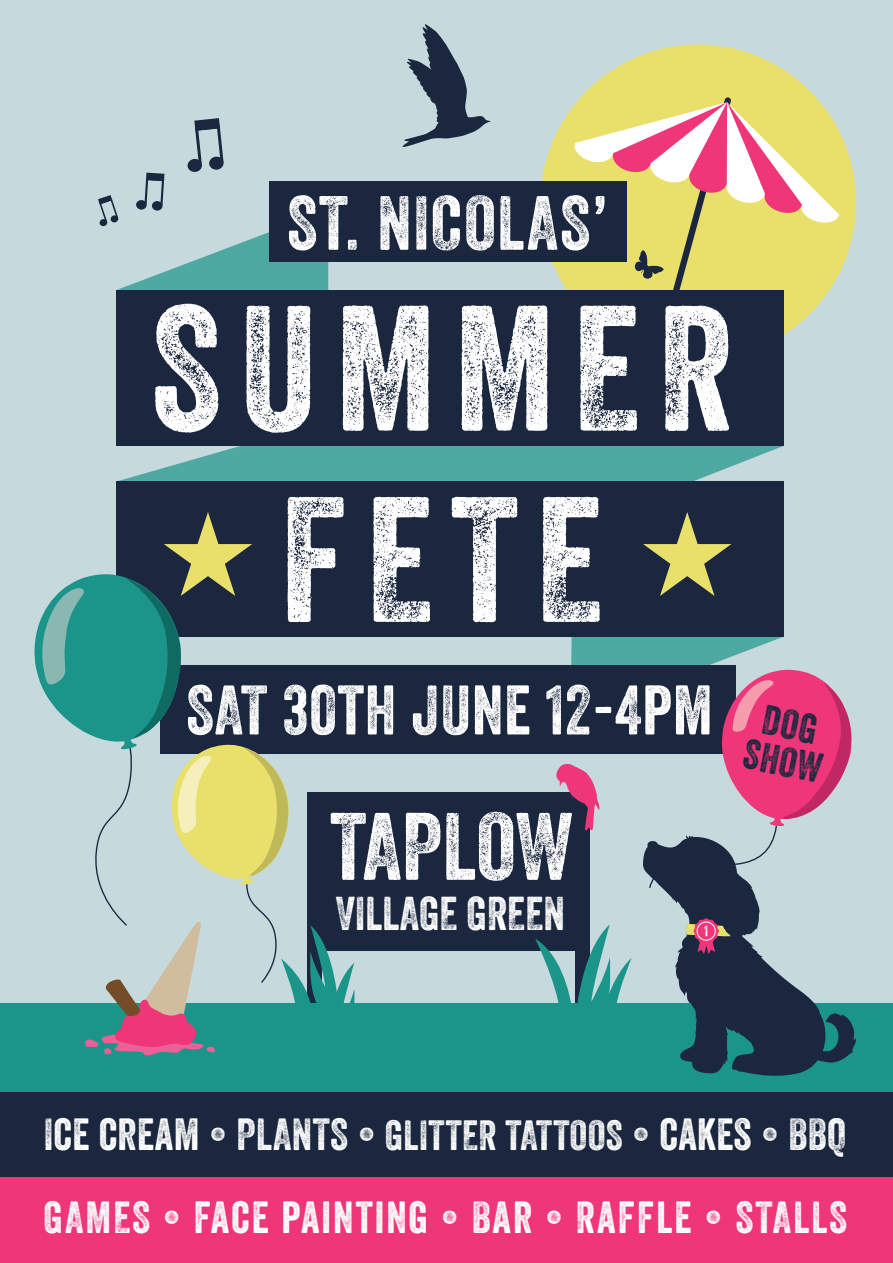
<style>
.page{position:relative;width:893px;height:1263px;background:#c6dade}
.page>*{position:absolute;margin:0;border:0;box-sizing:border-box;transform-origin:0 0}
.t1{font:172.5px "Veneer Two";letter-spacing:.1em;color:#fff}
.t2{font:92.55px "Veneer Two";color:#fff}
.t3{font:74.25px "Veneer Two";letter-spacing:.02em;color:#fff}
.t4{font:67.65px "Veneer Two";letter-spacing:.01em;color:#fff}
.t5{font:46.05px "Veneer Two";color:#fff}
.t6{font:43.65px/83.6px "Veneer Two";letter-spacing:.035em;color:#fff}
.t7{font:40.5px/37px "Veneer Two";color:#1b273e;text-align:center}
.s1{font-size:41.1px}
</style>
<div class="page">
<div style="left:307px;top:792px;width:283px;height:159px;background:#1b273e"></div>
<div style="left:540px;top:45px;width:316px;height:315px;background:#e9e06b;border-radius:50%"></div>
<svg style="left:118px;top:446px;width:665px;height:35px;fill:#4ea9a2"></svg>
<div style="left:187px;top:159px;width:15px;height:13px;background:#1b273e;border-radius:7px"></div>
<div style="left:209px;top:156px;width:15px;height:14px;background:#1b273e;border-radius:7px"></div>
<svg style="left:194px;top:118px;width:29px;height:45px"></svg>
<svg style="left:98px;top:173px;width:230px;height:117px"></svg>
<div style="left:116px;top:481px;width:667px;height:156px;background:#1b273e"></div>
<svg style="left:643px;top:512px;width:88px;height:84px"></svg>
<div style="left:269px;top:181px;width:357px;height:80px;background:#1b273e"></div>
<div style="left:116px;top:290px;width:667px;height:156px;background:#1b273e"></div>
<div style="left:161px;top:665px;width:575px;height:89px;background:#1b273e"></div>
<svg style="left:535px;top:924px;width:97px;height:79px"></svg>
<svg style="left:402px;top:24px;width:88px;height:123px"></svg>
<svg style="left:575px;top:97px;width:264px;height:306px"></svg>
<div style="left:0;top:1003px;width:893px;height:260px;background:#1b9489"></div>
<div style="left:0;top:1092px;width:893px;height:86px;background:#1b273e"></div>
<div style="left:0;top:1178px;width:893px;height:85px;background:#ef3679"></div>
<svg style="left:34px;top:512px;width:321px;height:544px"></svg>
<svg style="left:663px;top:889px;width:193px;height:187px"></svg>
<svg style="left:556px;top:636px;width:296px;height:253px"></svg>
<svg style="left:685px;top:918px;width:46px;height:36px;background:#814d62"></svg>
<h3 class="t3" style="left:287px;top:178px;width:323px">ST. NICOLAS’</h3>
<h1 class="t1" style="left:150px;top:263px;width:585px">SUMMER</h1>
<h1 class="t1" style="left:280px;top:455px;width:324px">FETE</h1>
<h3 class="t4" style="left:186px;top:669px;width:528px">SAT 30TH JUNE 12-4PM</h3>
<h2 class="t2" style="left:330px;top:790px;width:244px">TAPLOW</h2>
<p class="t5" style="left:336px;top:886px;width:230px">VILLAGE GREEN</p>
<p class="t7" style="left:754px;top:698px;width:81px;rotate:11deg">DOG<br>SHOW</p>
<p class="t6" style="left:44px;top:1092px;width:805px">ICE CREAM • PLANTS • <span class="s1">GLITTER TATTOOS</span> • CAKES • BBQ<br>GAMES • FACE PAINTING • BAR • RAFFLE • STALLS</p>
</div>
